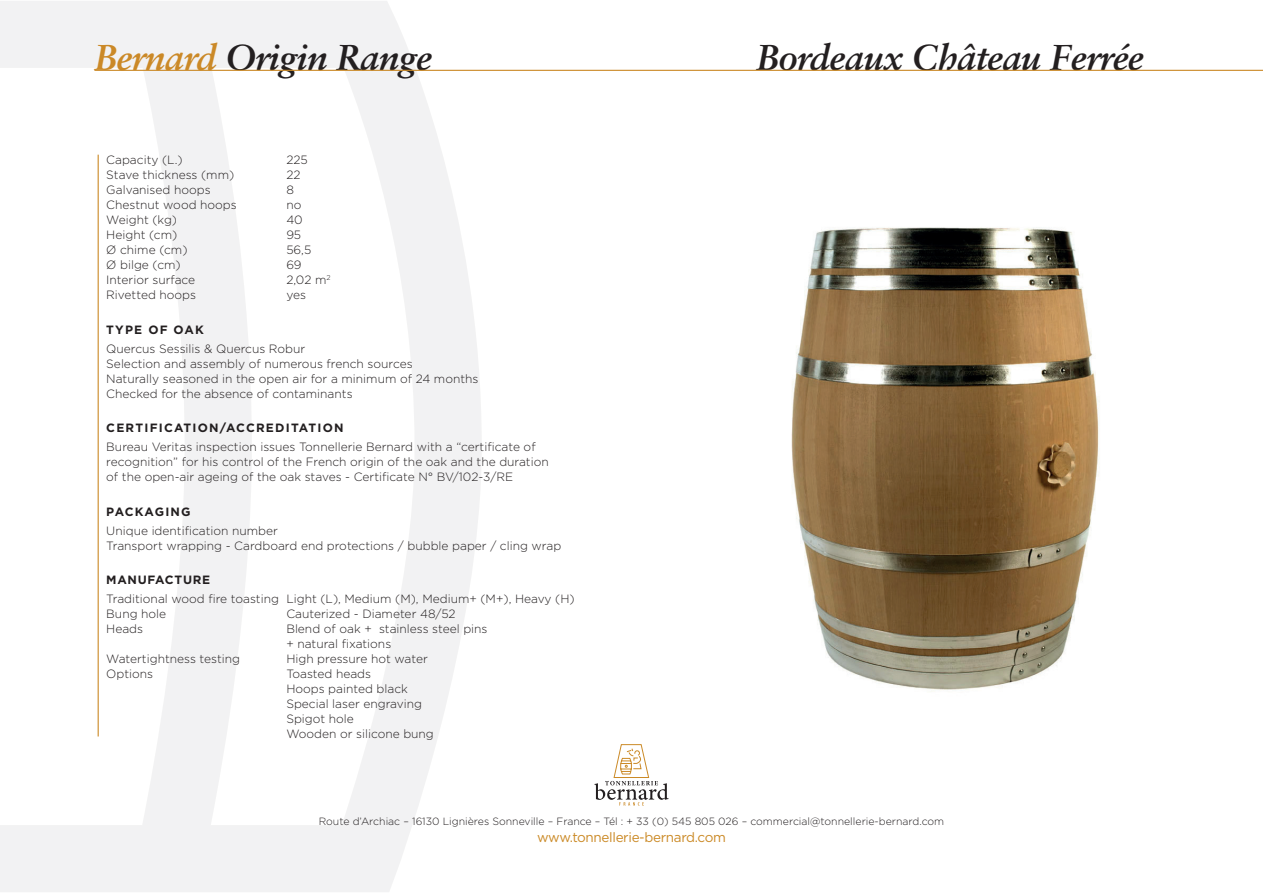
<style>
.page{position:relative;width:1263px;height:893px;background:#fff}
.page>*{position:absolute;margin:0;border:0;box-sizing:border-box;transform-origin:0 0}
.t1{font:italic 700 36px "Sabon";letter-spacing:-.02em;color:#231f20}
.t2{font:13.5px "Gotham";letter-spacing:-.025em;color:#cb8a27}
.t3{font:300 12px/15px "Gotham";color:#231f20}
.t4{font:700 12px "Gotham";letter-spacing:.1em;color:#231f20}
.t5{font:700 12px "Gotham";letter-spacing:.06em;color:#231f20}
.t6{font:300 10.5px "Gotham";color:#231f20}
.s1{color:#cb8927}
</style>
<div class="page">
<svg style="left:0;top:1px;width:482px;height:891px"></svg>
<img style="left:791px;top:227px;width:308px;height:465px">
<hr style="left:98px;top:155px;width:1px;height:581px;background:#cb8a27">
<hr style="left:94px;top:70px;width:1169px;height:1px;background:#cb8a27">
<svg style="left:594px;top:744px;width:74px;height:62px"></svg>
<h1 class="t1" style="left:94px;top:36px;width:339px"><span class="s1">Bernard</span> Origin Range</h1>
<h1 class="t1" style="left:756px;top:35px;width:389px">Bordeaux Château Ferrée</h1>
<p class="t3" style="left:106px;top:152px;width:78px">Capacity (L.)</p>
<p class="t3" style="left:286px;top:152px;width:23px">225</p>
<p class="t3" style="left:106px;top:167px;width:129px">Stave thickness (mm)</p>
<p class="t3" style="left:286px;top:167px;width:16px">22</p>
<p class="t3" style="left:106px;top:182px;width:106px">Galvanised hoops</p>
<p class="t3" style="left:286px;top:182px;width:9px">8</p>
<p class="t3" style="left:106px;top:197px;width:132px">Chestnut wood hoops</p>
<p class="t3" style="left:286px;top:197px;width:17px">no</p>
<p class="t3" style="left:106px;top:212px;width:72px">Weight (kg)</p>
<p class="t3" style="left:286px;top:212px;width:18px">40</p>
<p class="t3" style="left:106px;top:227px;width:73px">Height (cm)</p>
<p class="t3" style="left:286px;top:227px;width:16px">95</p>
<p class="t3" style="left:106px;top:242px;width:83px">Ø chime (cm)</p>
<p class="t3" style="left:286px;top:242px;width:26px">56,5</p>
<p class="t3" style="left:106px;top:257px;width:76px">Ø bilge (cm)</p>
<p class="t3" style="left:286px;top:257px;width:17px">69</p>
<p class="t3" style="left:106px;top:272px;width:90px">Interior surface</p>
<p class="t3" style="left:286px;top:272px;width:46px">2,02 m<sup>2</sup></p>
<p class="t3" style="left:106px;top:287px;width:91px">Rivetted hoops</p>
<p class="t3" style="left:286px;top:287px;width:21px">yes</p>
<p class="t4" style="left:106px;top:321px;width:99px">TYPE OF OAK</p>
<p class="t3" style="left:106px;top:341px;width:374px">Quercus Sessilis &amp; Quercus Robur<br>Selection and assembly of numerous french sources<br>Naturally seasoned in the open air for a minimum of 24 months Checked for the absence of contaminants</p>
<p class="t4" style="left:106px;top:420px;width:239px">CERTIFICATION/ACCREDITATION</p>
<p class="t3" style="left:106px;top:439px;width:444px">Bureau Veritas inspection issues Tonnellerie Bernard with a “certificate of recognition” for his control of the French origin of the oak and the duration of the open-air ageing of the oak staves - Certificate N° BV/102-3/RE</p>
<p class="t4" style="left:106px;top:503px;width:86px">PACKAGING</p>
<p class="t3" style="left:106px;top:523px;width:456px">Unique identification number<br>Transport wrapping - Cardboard end protections / bubble paper / cling wrap</p>
<p class="t5" style="left:106px;top:572px;width:105px">MANUFACTURE</p>
<p class="t3" style="left:106px;top:591px;width:470px">Traditional wood fire toasting Light (L), Medium (M), Medium+ (M+), Heavy (H)<br>Bung hole</p>
<p class="t3" style="left:286px;top:606px;width:171px">Cauterized - Diameter 48/52</p>
<p class="t3" style="left:106px;top:621px;width:38px">Heads</p>
<p class="t3" style="left:286px;top:621px;width:203px">Blend of oak + stainless steel pins + natural fixations</p>
<p class="t3" style="left:106px;top:651px;width:135px">Watertightness testing</p>
<p class="t3" style="left:286px;top:651px;width:143px">High pressure hot water</p>
<p class="t3" style="left:106px;top:666px;width:48px">Options</p>
<p class="t3" style="left:286px;top:666px;width:149px">Toasted heads<br>Hoops painted black<br>Special laser engraving<br>Spigot hole<br>Wooden or silicone bung</p>
<p class="t6" style="left:319px;top:814px;width:627px">Route d’Archiac – 16130 Lignières Sonneville – France – Tél : + 33 (0) 545 805 026 – commercial@tonnellerie-bernard.com</p>
<p class="t2" style="left:537px;top:828px;width:190px">www.tonnellerie-bernard.com</p>
</div>
